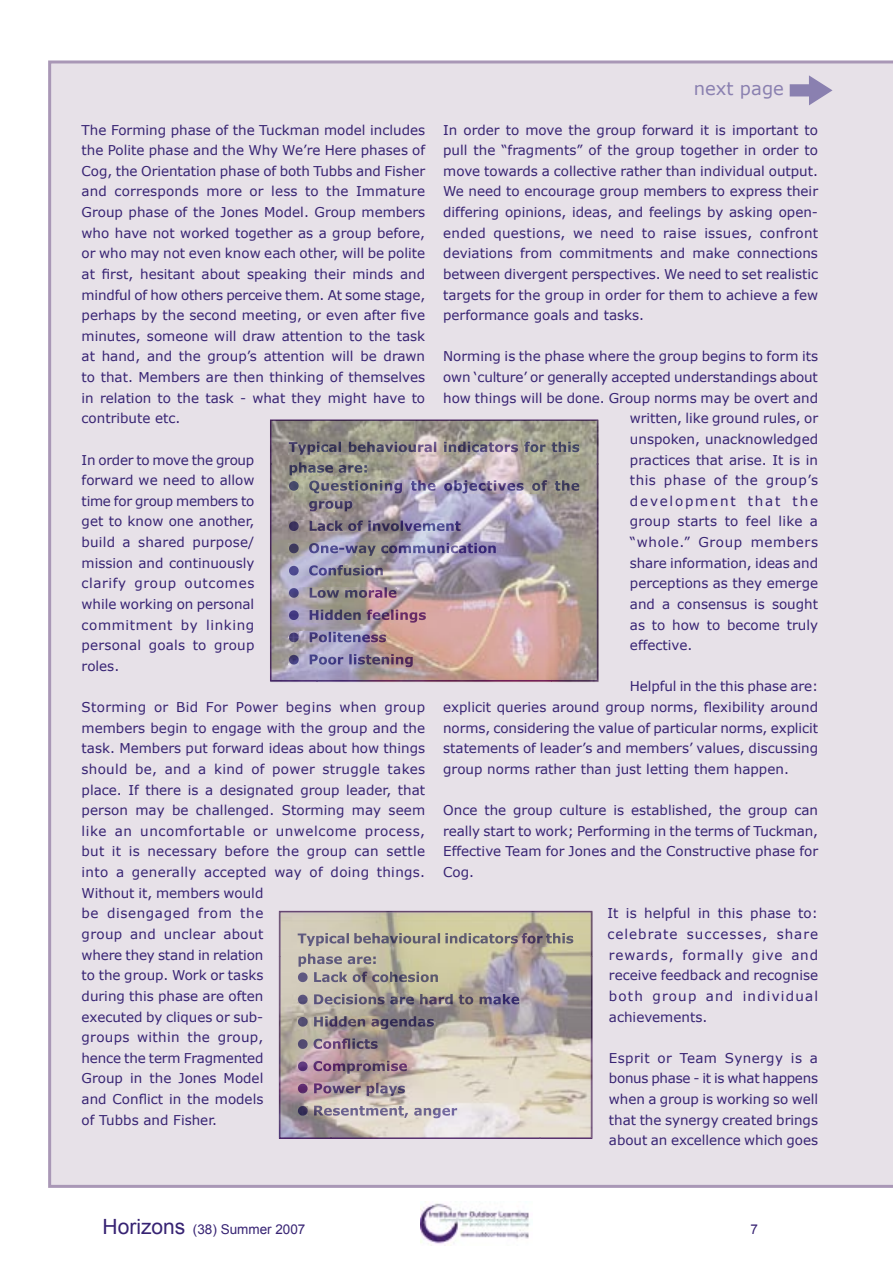
<style>
.page{position:relative;width:893px;height:1263px;background:#fff}
.page>*{position:absolute;margin:0;border:0;box-sizing:border-box;transform-origin:0 0}
.t1{font:54px "Zeal";color:#8a80b0}
.t2{font:18px "Verdana";color:#8a80b0}
.t3{font:13.5px/20.7px "Verdana";color:#372373;text-align:justify}
.t4{font:13.5px "Arial";color:#372373}
.t5{font:13.5px "Verdana";letter-spacing:.03em;color:#372373}
.t6{font:13.5px "Verdana";letter-spacing:.045em;color:#372373}
.t7{font:13.5px "Verdana";letter-spacing:.135em;color:#372373}
.s1{font-size:21px}
</style>
<div class="page">
<img style="left:421px;top:1201px;width:109px;height:45px">
<div style="left:48px;top:60px;width:845px;height:1128px;background:#e7e1e8"></div>
<img style="left:270px;top:420px;width:329px;height:262px">
<img style="left:318px;top:464px;width:49px;height:11px">
<img style="left:318px;top:480px;width:233px;height:13px">
<img style="left:318px;top:501px;width:34px;height:10px">
<img style="left:318px;top:520px;width:143px;height:11px">
<img style="left:318px;top:543px;width:178px;height:13px">
<img style="left:318px;top:565px;width:65px;height:11px">
<img style="left:318px;top:587px;width:78px;height:11px">
<img style="left:318px;top:609px;width:108px;height:14px">
<img style="left:318px;top:632px;width:68px;height:5px">
<img style="left:270px;top:420px;width:328px;height:44px">
<img style="left:270px;top:463px;width:48px;height:218px">
<img style="left:551px;top:463px;width:47px;height:218px">
<img style="left:317px;top:637px;width:235px;height:44px">
<img style="left:331px;top:957px;width:209px;height:135px">
<img style="left:331px;top:957px;width:45px;height:10px">
<img style="left:331px;top:972px;width:108px;height:10px">
<img style="left:331px;top:994px;width:188px;height:10px">
<img style="left:331px;top:1016px;width:103px;height:13px">
<img style="left:331px;top:1038px;width:47px;height:11px">
<img style="left:331px;top:1061px;width:76px;height:13px">
<img style="left:331px;top:1083px;width:74px;height:9px">
<img style="left:279px;top:911px;width:313px;height:46px">
<img style="left:279px;top:956px;width:52px;height:182px">
<img style="left:540px;top:956px;width:52px;height:182px">
<img style="left:331px;top:1092px;width:209px;height:46px">
<p class="t3" style="left:82px;top:119px;width:345px">The Forming phase of the Tuckman model includes the Polite phase and the Why We’re Here phases of Cog, the Orientation phase of both Tubbs and Fisher and corresponds more or less to the Immature Group phase of the Jones Model. Group members who have not worked together as a group before, or who may not even know each other, will be polite at first, hesitant about speaking their minds and mindful of how others perceive them. At some stage, perhaps by the second meeting, or even after five minutes, someone will draw attention to the task at hand, and the group’s attention will be drawn to that. Members are then thinking of themselves in relation to the task - what they might have to contribute etc.</p>
<p class="t3" style="left:82px;top:449px;width:174px">In order to move the group forward we need to allow time for group members to get to know one another, build a shared purpose/ mission and continuously clarify group outcomes while working on personal commitment by linking personal goals to group roles.</p>
<p class="t3" style="left:82px;top:696px;width:345px;text-align:left">Storming or Bid For Power begins when group members begin to engage with the group and the task. Members put forward ideas about how things should be, and a kind of power struggle takes place. If there is a designated group leader, that person may be challenged. Storming may seem like an uncomfortable or unwelcome process, but it is necessary before the group can settle into a generally accepted way of doing things.<br>Without it, members would<br>be disengaged from the<br>group and unclear about<br>where they stand in relation<br>to the group. Work or tasks<br>during this phase are often<br>executed by cliques or sub-<br>groups within the group,<br>hence the term Fragmented<br>Group in the Jones Model<br>and Conflict in the models<br>of Tubbs and Fisher.</p>
<h2 class="t2" style="left:694px;top:77px;width:92px">next page</h2>
<h1 class="t1" style="left:784px;top:63px;width:55px">k</h1>
<p class="t3" style="left:443px;top:119px;width:376px">In order to move the group forward it is important to pull the “fragments” of the group together in order to move towards a collective rather than individual output.<br>We need to encourage group members to express their differing opinions, ideas, and feelings by asking open&shy;ended questions, we need to raise issues, confront deviations from commitments and make connections between divergent perspectives. We need to set realistic targets for the group in order for them to achieve a few performance goals and tasks.</p>
<p class="t3" style="left:443px;top:346px;width:376px">Norming is the phase where the group begins to form its</p>
<p class="t3" style="left:443px;top:366px;width:376px">own ‘culture’ or generally accepted understandings about</p>
<p class="t3" style="left:443px;top:387px;width:376px">how things will be done. Group norms may be overt and</p>
<p class="t3" style="left:630px;top:408px;width:190px">written, like ground rules, or</p>
<p class="t3" style="left:630px;top:428px;width:190px">unspoken, unacknowledged</p>
<p class="t3" style="left:630px;top:449px;width:190px">practices that arise. It is in</p>
<p class="t5" style="left:630px;top:472px;width:190px">this phase of the group’s</p>
<p class="t7" style="left:630px;top:492px;width:190px">development that the</p>
<p class="t3" style="left:630px;top:511px;width:190px">group starts to feel like a</p>
<p class="t6" style="left:630px;top:533px;width:190px">“whole.” Group members</p>
<p class="t3" style="left:630px;top:552px;width:190px">share information, ideas and</p>
<p class="t3" style="left:630px;top:573px;width:190px">perceptions as they emerge</p>
<p class="t3" style="left:630px;top:593px;width:190px">and a consensus is sought</p>
<p class="t3" style="left:630px;top:614px;width:190px">as to how to become truly</p>
<p class="t3" style="left:630px;top:634px;width:64px">effective.</p>
<p class="t3" style="left:443px;top:676px;width:376px;text-indent:187px">Helpful in the this phase are: explicit queries around group norms, flexibility around norms, considering the value of particular norms, explicit statements of leader’s and members’ values, discussing group norms rather than just letting them happen.</p>
<p class="t3" style="left:443px;top:799px;width:376px">Once the group culture is established, the group can really start to work; Performing in the terms of Tuckman, Effective Team for Jones and the Constructive phase for Cog.</p>
<p class="t3" style="left:607px;top:903px;width:212px">It is helpful in this phase to: celebrate successes, share rewards, formally give and receive feedback and recognise both group and individual achievements.</p>
<p class="t3" style="left:609px;top:1047px;width:211px">Esprit or Team Synergy is a bonus phase - it is what happens when a group is working so well that the synergy created brings about an excellence which goes</p>
<p class="t4" style="left:103px;top:1221px;width:204px"><span class="s1">Horizons</span> (38) Summer 2007</p>
<p class="t4" style="left:751px;top:1221px;width:9px">7</p>
</div>
